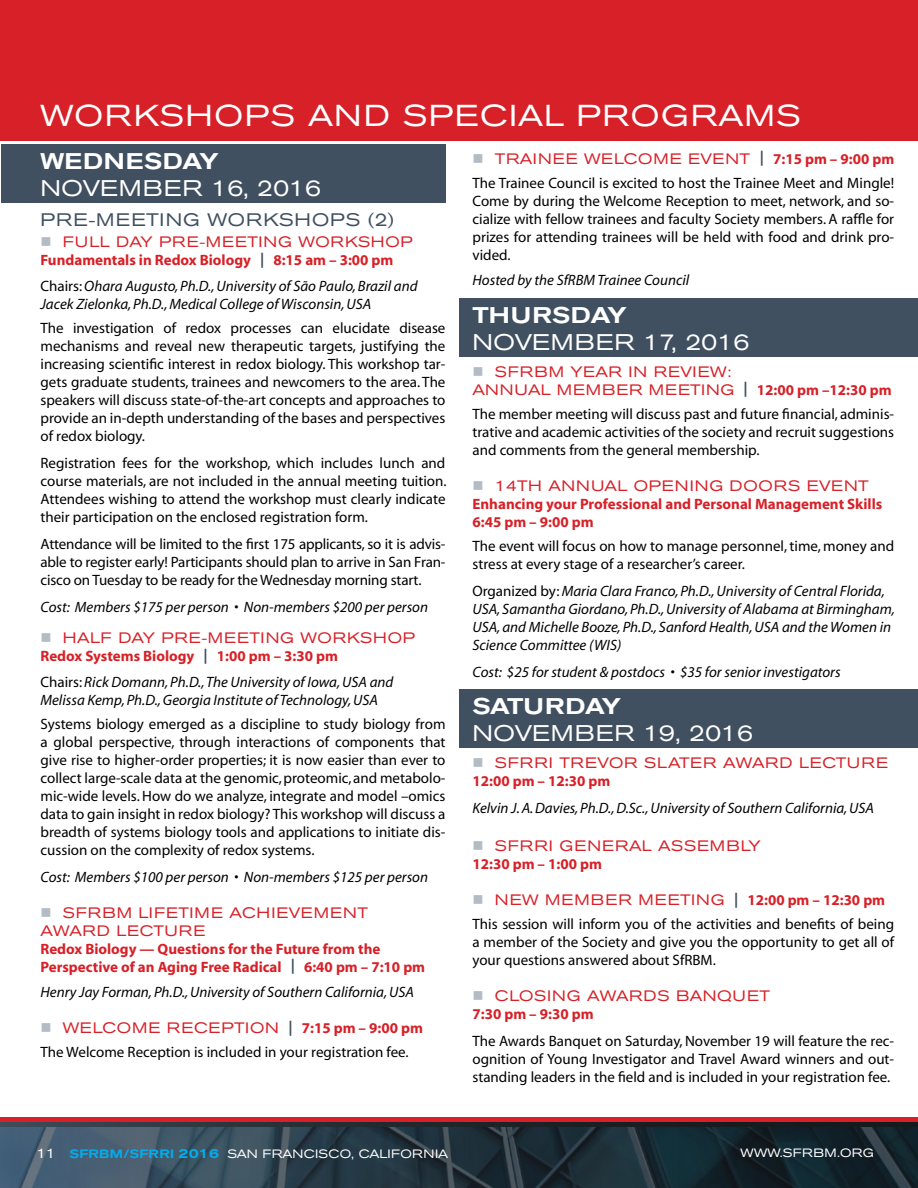
<style>
.page{position:relative;width:918px;height:1188px;background:#fff}
.page>*{position:absolute;margin:0;border:0;box-sizing:border-box;transform-origin:0 0}
.t1{font:expanded 30px "Akzidenz Grotesk BE";letter-spacing:.05em;color:#fff}
.t2{font:expanded 22.5px "Akzidenz Grotesk BE";color:#fff}
.t3{font:500 expanded 22.5px "Akzidenz Grotesk BE";letter-spacing:.01em;color:#fff}
.t4{font:500 expanded 22.5px "Akzidenz Grotesk BE";letter-spacing:-.02em;color:#fff}
.t5{font:expanded 18px "Akzidenz Grotesk BE";letter-spacing:.05em;color:#405060}
.t6{font:15px/18px "Myriad";color:#000;text-align:justify}
.t7{font:italic 15px/18px "Myriad";color:#000}
.t8{font:expanded 15px/18px "Akzidenz Grotesk BE";letter-spacing:.05em;color:#d72027}
.t9{font:700 15px/18px "Myriad";color:#d72027}
.t10{font:expanded 15px "Akzidenz Grotesk BE";letter-spacing:.07em;color:#d72027}
.t11{font:expanded 12px "Akzidenz Grotesk BE";letter-spacing:.02em;color:#fff}
.s1{color:#b3bbc4}
.s2{font-weight:700;font-style:normal;color:#d72027}
.s3{font-weight:700;font-style:normal;color:#405060}
.s4{font-style:normal}
.s5{color:#405060}
.s6{font-family:"Myriad";font-weight:700;font-stretch:normal;color:#405060}
.s7{font-family:"Myriad";font-weight:700;font-stretch:normal}
.s8{font-size:13.5px}
.s9{font-weight:500;color:#00aeef}
.s10{font-weight:500;font-size:13.5px;color:#00aeef}
</style>
<div class="page">
<div style="left:0;top:1117px;width:918px;height:25px;background:linear-gradient(to right,#d72027,#d72027)"></div>
<svg style="left:0;top:1123px;width:918px;height:5px;background:#232d35"></svg>
<img style="left:0;top:1128px;width:918px;height:60px">
<div style="left:459px;top:690px;width:459px;height:58px;background:#405060"></div>
<div style="left:459px;top:298px;width:459px;height:58px;background:#405060"></div>
<div style="left:1px;top:145px;width:445px;height:58px;background:#405060"></div>
<div style="left:0;top:0;width:918px;height:141px;background:#d72027"></div>
<h1 class="t1" style="left:40px;top:98px;width:762px">WORKSHOPS AND SPECIAL PROGRAMS</h1>
<h2 class="t3" style="left:40px;top:148px;width:180px">WEDNESDAY</h2>
<h2 class="t2" style="left:40px;top:175px;width:282px">NOVEMBER 16, 2016</h2>
<p class="t5" style="left:40px;top:209px;width:355px">PRE-MEETING WORKSHOPS (2)</p>
<p class="t8" style="left:40px;top:233px;width:374px"><span class="s1">■</span> FULL DAY PRE-MEETING WORKSHOP</p>
<p class="t7" style="left:40px;top:248px;width:379px;line-height:25.5px"><span class="s2">Fundamentals in Redox Biology</span> <span class="s3">|</span> <span class="s2">8:15 am – 3:00 pm<br></span><span class="s4">Chairs:</span> Ohara Augusto, Ph.D., University of São Paulo, Brazil and</p>
<p class="t7" style="left:40px;top:295px;width:332px">Jacek Zielonka, Ph.D., Medical College of Wisconsin, USA</p>
<p class="t6" style="left:40px;top:319px;width:407px">The investigation of redox processes can elucidate disease mechanisms and reveal new therapeutic targets, justifying the increasing scientific interest in redox biology. This workshop tar&shy;gets graduate students, trainees and newcomers to the area. The speakers will discuss state-of-the-art concepts and approaches to provide an in-depth understanding of the bases and perspectives of redox biology.</p>
<p class="t6" style="left:40px;top:454px;width:408px">Registration fees for the workshop, which includes lunch and course materials, are not included in the annual meeting tuition.<br>Attendees wishing to attend the workshop must clearly indicate their participation on the enclosed registration form.</p>
<p class="t6" style="left:40px;top:535px;width:407px">Attendance will be limited to the first 175 applicants, so it is advis&shy;able to register early! Participants should plan to arrive in San Fran&shy;cisco on Tuesday to be ready for the Wednesday morning start.</p>
<p class="t7" style="left:40px;top:598px;width:389px">Cost: Members $175 per person • Non-members $200 per person</p>
<p class="t8" style="left:40px;top:629px;width:376px"><span class="s1">■</span> HALF DAY PRE-MEETING WORKSHOP</p>
<p class="t7" style="left:40px;top:644px;width:354px;line-height:25.5px"><span class="s2">Redox Systems Biology</span> <span class="s3">|</span> <span class="s2">1:00 pm – 3:30 pm<br></span><span class="s4">Chairs:</span> Rick Domann, Ph.D., The University of Iowa, USA and</p>
<p class="t7" style="left:40px;top:691px;width:339px">Melissa Kemp, Ph.D., Georgia Institute of Technology, USA</p>
<p class="t6" style="left:40px;top:715px;width:407px">Systems biology emerged as a discipline to study biology from a global perspective, through interactions of components that give rise to higher-order properties; it is now easier than ever to collect large-scale data at the genomic, proteomic, and metabolo&shy;mic-wide levels. How do we analyze, integrate and model –omics data to gain insight in redox biology? This workshop will discuss a breadth of systems biology tools and applications to initiate dis&shy;cussion on the complexity of redox systems.</p>
<p class="t7" style="left:40px;top:868px;width:389px">Cost: Members $100 per person • Non-members $125 per person</p>
<p class="t8" style="left:40px;top:903px;width:329px"><span class="s1">■</span> SFRBM LIFETIME ACHIEVEMENT<br>AWARD LECTURE</p>
<p class="t9" style="left:40px;top:940px;width:386px">Redox Biology — Questions for the Future from the<br>Perspective of an Aging Free Radical <span class="s5">|</span> 6:40 pm – 7:10 pm</p>
<p class="t7" style="left:40px;top:984px;width:375px">Henry Jay Forman, Ph.D., University of Southern California, USA</p>
<p class="t8" style="left:40px;top:1019px;width:384px"><span class="s1">■</span> WELCOME RECEPTION <span class="s6">|</span> <span class="s7">7:15 pm – 9:00 pm</span></p>
<p class="t6" style="left:40px;top:1044px;width:370px">The Welcome Reception is included in your registration fee.</p>
<p class="t8" style="left:472px;top:150px;width:423px"><span class="s1">■</span> TRAINEE WELCOME EVENT <span class="s6">|</span> <span class="s7">7:15 pm – 9:00 pm</span></p>
<p class="t6" style="left:473px;top:174px;width:423px">The Trainee Council is excited to host the Trainee Meet and Mingle!<br>Come by during the Welcome Reception to meet, network, and so&shy;cialize with fellow trainees and faculty Society members. A raffle for prizes for attending trainees will be held with food and drink pro&shy;vided.</p>
<p class="t7" style="left:473px;top:272px;width:218px">Hosted by the SfRBM Trainee Council</p>
<h2 class="t3" style="left:472px;top:302px;width:156px">THURSDAY</h2>
<h2 class="t2" style="left:472px;top:329px;width:278px">NOVEMBER 17, 2016</h2>
<p class="t8" style="left:472px;top:363px;width:421px"><span class="s1">■</span> SFRBM YEAR IN REVIEW:<br>ANNUAL MEMBER MEETING <span class="s6">|</span> <span class="s7">12:00 pm –12:30 pm</span></p>
<p class="t6" style="left:472px;top:405px;width:423px">The member meeting will discuss past and future financial, adminis&shy;trative and academic activities of the society and recruit suggestions and comments from the general membership.</p>
<p class="t8" style="left:472px;top:477px;width:398px"><span class="s1">■</span> 14TH ANNUAL OPENING DOORS EVENT</p>
<p class="t9" style="left:472px;top:495px;width:411px">Enhancing your Professional and Personal Management Skills<br>6:45 pm – 9:00 pm</p>
<p class="t6" style="left:472px;top:537px;width:423px">The event will focus on how to manage personnel, time, money and stress at every stage of a researcher’s career.</p>
<p class="t7" style="left:472px;top:582px;width:424px"><span class="s4">Organized by:</span> Maria Clara Franco, Ph.D., University of Central Florida, USA, Samantha Giordano, Ph.D., University of Alabama at Birmingham, USA, and Michelle Booze, Ph.D., Sanford Health, USA and the Women in Science Committee (WIS)</p>
<p class="t7" style="left:472px;top:663px;width:370px">Cost: $25 for student &amp; postdocs • $35 for senior investigators</p>
<h2 class="t4" style="left:472px;top:693px;width:150px">SATURDAY</h2>
<h2 class="t2" style="left:472px;top:720px;width:282px">NOVEMBER 19, 2016</h2>
<p class="t8" style="left:472px;top:754px;width:417px"><span class="s1">■</span> SFRRI TREVOR SLATER AWARD LECTURE</p>
<p class="t9" style="left:472px;top:773px;width:139px">12:00 pm – 12:30 pm</p>
<p class="t7" style="left:472px;top:800px;width:403px">Kelvin J. A. Davies, Ph.D., D.Sc., University of Southern California, USA</p>
<p class="t10" style="left:472px;top:837px;width:290px"><span class="s1">■</span> SFRRI GENERAL ASSEMBLY</p>
<p class="t9" style="left:472px;top:856px;width:131px">12:30 pm – 1:00 pm</p>
<p class="t10" style="left:472px;top:891px;width:414px"><span class="s1">■</span> NEW MEMBER MEETING <span class="s6">|</span> <span class="s7">12:00 pm – 12:30 pm</span></p>
<p class="t6" style="left:473px;top:916px;width:423px">This session will inform you of the activities and benefits of being a member of the Society and give you the opportunity to get all of your questions answered about SfRBM.</p>
<p class="t8" style="left:473px;top:987px;width:299px"><span class="s1">■</span> CLOSING AWARDS BANQUET</p>
<p class="t9" style="left:472px;top:1006px;width:123px">7:30 pm – 9:30 pm</p>
<p class="t6" style="left:472px;top:1033px;width:423px">The Awards Banquet on Saturday, November 19 will feature the rec&shy;ognition of Young Investigator and Travel Award winners and out&shy;standing leaders in the field and is included in your registration fee.</p>
<p class="t11" style="left:36px;top:1147px;width:413px"><span class="s8">11</span> <span class="s9">SFRBM/SFRRI</span> <span class="s10">2016</span> SAN FRANCISCO, CALIFORNIA</p>
<p class="t11" style="left:741px;top:1146px;width:135px">WWW.SFRBM.ORG</p>
</div>
